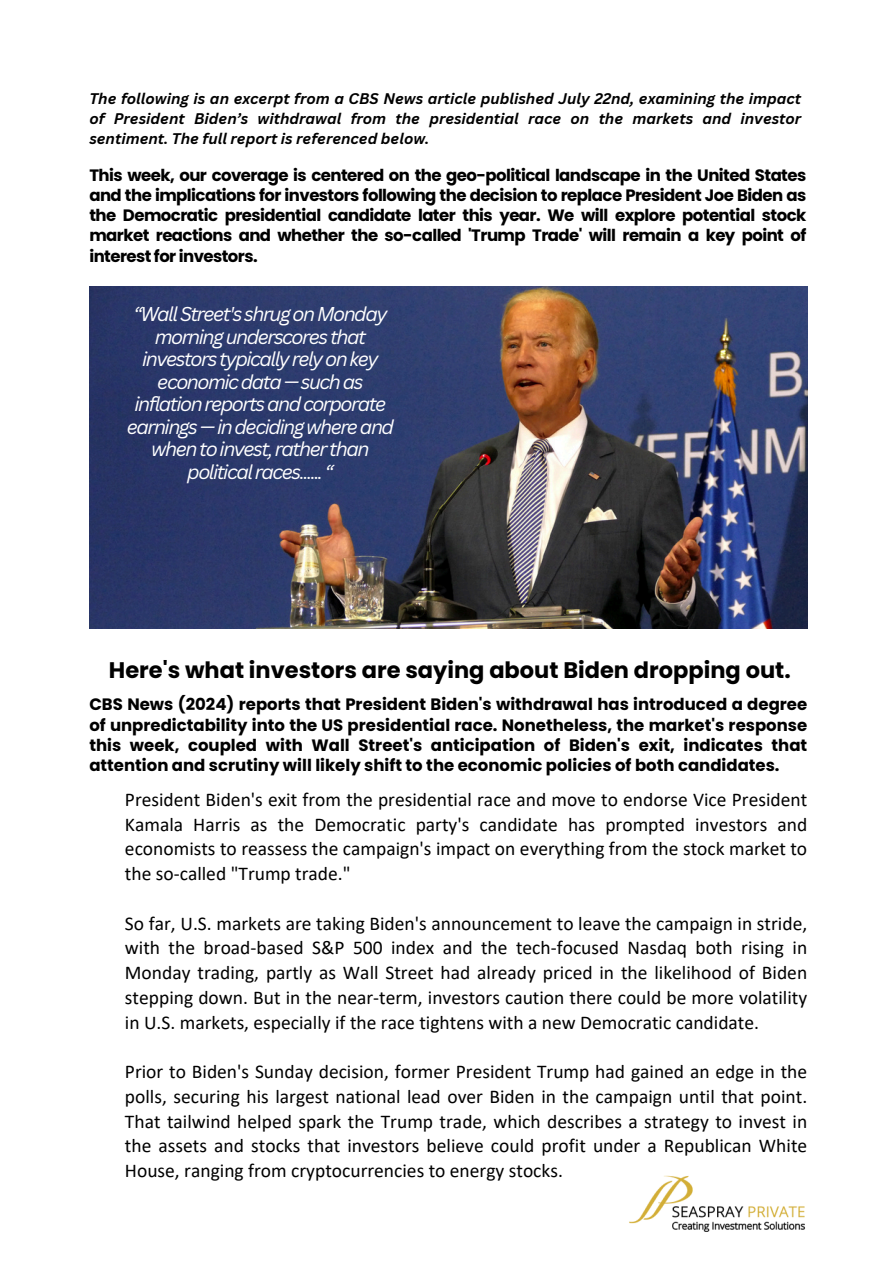
<style>
.page{position:relative;width:894px;height:1264px;background:#fff}
.page>*{position:absolute;margin:0;border:0;box-sizing:border-box;transform-origin:0 0}
.t1{font:700 22.5px "Poppins";color:#000}
.t2{font:19.5px/24.8px "Calibri";color:#000;text-align:justify}
.t3{font:italic 19.5px/22.5px "Canva Sans";letter-spacing:-.075em;color:#fff;text-align:center}
.t4{font:700 16.5px/20.2px "Poppins";letter-spacing:-.015em;color:#000;text-align:justify}
.t5{font:italic 700 15px/20.2px "Canva Sans";color:#000;text-align:justify}
</style>
<div class="page">
<img style="left:629px;top:1175px;width:176px;height:57px">
<img style="left:89px;top:286px;width:718px;height:342px">
<p class="t5" style="left:89px;top:88px;width:713px">The following is an excerpt from a CBS News article published July 22nd, examining the impact of President Biden’s withdrawal from the presidential race on the markets and investor sentiment. The full report is referenced below.</p>
<h2 class="t4" style="left:89px;top:165px;width:718px">This week, our coverage is centered on the geo-political landscape in the United States and the implications for investors following the decision to replace President Joe Biden as the Democratic presidential candidate later this year. We will explore potential stock market reactions and whether the so-called 'Trump Trade' will remain a key point of interest for investors.</h2>
<p class="t3" style="left:127px;top:302px;width:269px">“Wall Street's shrug on Monday morning underscores that investors typically rely on key economic data — such as inflation reports and corporate earnings — in deciding where and when to invest, rather than political races...... “</p>
<h2 class="t1" style="left:109px;top:654px;width:683px">Here's what investors are saying about Biden dropping out.</h2>
<h2 class="t4" style="left:89px;top:694px;width:719px">CBS News (2024) reports that President Biden's withdrawal has introduced a degree of unpredictability into the US presidential race. Nonetheless, the market's response this week, coupled with Wall Street's anticipation of Biden's exit, indicates that attention and scrutiny will likely shift to the economic policies of both candidates.</h2>
<p class="t2" style="left:125px;top:788px;width:683px">President Biden's exit from the presidential race and move to endorse Vice President Kamala Harris as the Democratic party's candidate has prompted investors and economists to reassess the campaign's impact on everything from the stock market to the so-called "Trump trade."</p>
<p class="t2" style="left:125px;top:912px;width:683px">So far, U.S. markets are taking Biden's announcement to leave the campaign in stride, with the broad-based S&amp;P 500 index and the tech-focused Nasdaq both rising in Monday trading, partly as Wall Street had already priced in the likelihood of Biden stepping down. But in the near-term, investors caution there could be more volatility in U.S. markets, especially if the race tightens with a new Democratic candidate.</p>
<p class="t2" style="left:125px;top:1060px;width:683px">Prior to Biden's Sunday decision, former President Trump had gained an edge in the polls, securing his largest national lead over Biden in the campaign until that point.<br>That tailwind helped spark the Trump trade, which describes a strategy to invest in the assets and stocks that investors believe could profit under a Republican White House, ranging from cryptocurrencies to energy stocks.</p>
</div>
